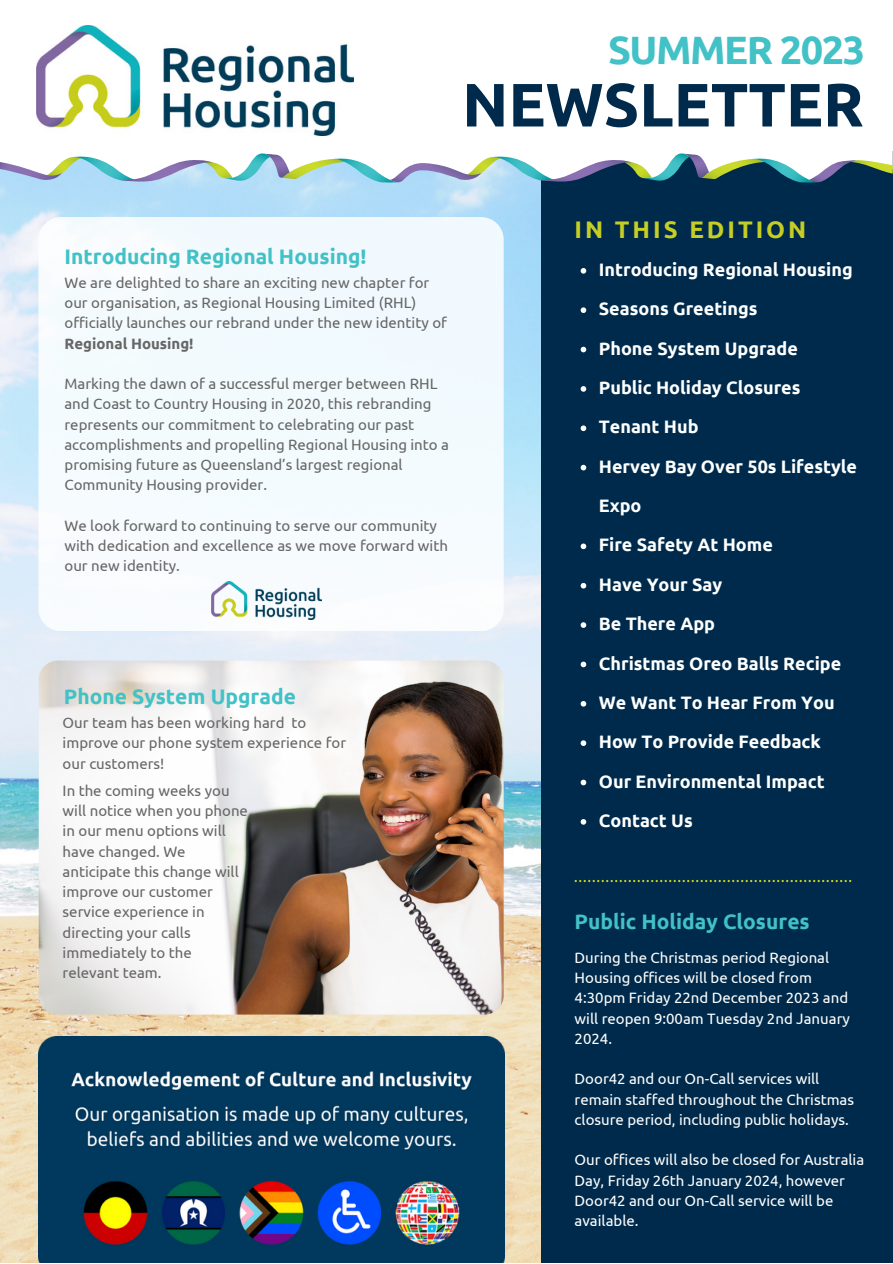
<style>
.page{position:relative;width:893px;height:1264px;background:#fff}
.page>*{position:absolute;margin:0;border:0;box-sizing:border-box;transform-origin:0 0}
.t1{font:700 61.2px "Ubuntu";color:#002a4b}
.t2{font:700 39.6px "Ubuntu";letter-spacing:-.035em;color:#42c1c7}
.t3{font:700 24px "Ubuntu";letter-spacing:.125em;color:#c6ce23}
.t4{font:700 21px "Ubuntu";color:#42c1c7}
.t5{font:700 18px/39.3px "Ubuntu";color:#feffff}
.t6{font:15px/20.2px "Ubuntu";color:#666}
.t7{font:15px/20.2px "Ubuntu";color:#feffff}
.s1{font-weight:700}
</style>
<div class="page">
<div style="left:0;top:0;width:892px;height:1262px;background:#002a4b"></div>
<img style="left:0;top:182px;width:541px;height:1080px">
<div style="left:0;top:0;width:892px;height:151px;background:#fff"></div>
<div style="left:38px;top:217px;width:465px;height:414px;background:#f3fbfe;border-radius:22px"></div>
<img style="left:36px;top:25px;width:317px;height:110px">
<svg style="left:0;top:151px;width:892px;height:31px;background:#b2c8cd"></svg>
<svg style="left:574px;top:879px;width:277px;height:3px"></svg>
<img style="left:211px;top:581px;width:110px;height:38px">
<img style="left:38px;top:1036px;width:466px;height:226px">
<img style="left:39px;top:660px;width:464px;height:354px">
<svg style="left:580px;top:268px;width:6px;height:6px"></svg>
<svg style="left:580px;top:307px;width:6px;height:6px"></svg>
<svg style="left:580px;top:347px;width:6px;height:5px"></svg>
<svg style="left:580px;top:386px;width:6px;height:6px"></svg>
<svg style="left:580px;top:425px;width:6px;height:6px"></svg>
<svg style="left:580px;top:465px;width:6px;height:5px"></svg>
<svg style="left:580px;top:543px;width:6px;height:6px"></svg>
<svg style="left:580px;top:583px;width:6px;height:5px"></svg>
<svg style="left:580px;top:622px;width:6px;height:6px"></svg>
<svg style="left:580px;top:661px;width:6px;height:6px"></svg>
<svg style="left:580px;top:701px;width:6px;height:5px"></svg>
<svg style="left:580px;top:740px;width:6px;height:6px"></svg>
<svg style="left:580px;top:779px;width:6px;height:6px"></svg>
<svg style="left:580px;top:819px;width:6px;height:5px"></svg>
<p class="t2" style="left:608px;top:27px;width:259px">SUMMER 2023</p>
<p class="t1" style="left:462px;top:69px;width:403px">NEWSLETTER</p>
<p class="t4" style="left:64px;top:245px;width:303px">Introducing Regional Housing!</p>
<p class="t6" style="left:64px;top:272px;width:384px">We are delighted to share an exciting new chapter for our organisation, as Regional Housing Limited (RHL) officially launches our rebrand under the new identity of <span class="s1">Regional Housing!</span></p>
<p class="t6" style="left:64px;top:373px;width:386px">Marking the dawn of a successful merger between RHL and Coast to Country Housing in 2020, this rebranding represents our commitment to celebrating our past accomplishments and propelling Regional Housing into a promising future as Queensland’s largest regional Community Housing provider.</p>
<p class="t6" style="left:64px;top:515px;width:385px">We look forward to continuing to serve our community with dedication and excellence as we move forward with our new identity.</p>
<p class="t4" style="left:64px;top:684px;width:234px">Phone System Upgrade</p>
<p class="t6" style="left:63px;top:712px;width:285px">Our team has been working hard to improve our phone system experience for our customers!</p>
<p class="t6" style="left:63px;top:780px;width:187px">In the coming weeks you will notice when you phone in our menu options will have changed. We anticipate this change will improve our customer service experience in directing your calls immediately to the relevant team.</p>
<p class="t3" style="left:574px;top:216px;width:233px">IN THIS EDITION</p>
<p class="t5" style="left:598px;top:249px;width:255px">Introducing Regional Housing</p>
<p class="t5" style="left:598px;top:289px;width:160px">Seasons Greetings</p>
<p class="t5" style="left:598px;top:328px;width:200px">Phone System Upgrade</p>
<p class="t5" style="left:598px;top:367px;width:203px">Public Holiday Closures</p>
<p class="t5" style="left:598px;top:407px;width:101px">Tenant Hub</p>
<p class="t5" style="left:598px;top:446px;width:260px">Hervey Bay Over 50s Lifestyle<br>Expo</p>
<p class="t5" style="left:598px;top:525px;width:175px">Fire Safety At Home</p>
<p class="t5" style="left:598px;top:564px;width:125px">Have Your Say</p>
<p class="t5" style="left:598px;top:603px;width:118px">Be There App</p>
<p class="t5" style="left:598px;top:643px;width:244px">Christmas Oreo Balls Recipe</p>
<p class="t5" style="left:598px;top:682px;width:237px">We Want To Hear From You</p>
<p class="t5" style="left:598px;top:722px;width:224px">How To Provide Feedback</p>
<p class="t5" style="left:598px;top:761px;width:227px">Our Environmental Impact</p>
<p class="t5" style="left:598px;top:800px;width:95px">Contact Us</p>
<p class="t4" style="left:574px;top:909px;width:237px">Public Holiday Closures</p>
<p class="t7" style="left:574px;top:947px;width:277px">During the Christmas period Regional<br>Housing offices will be closed from<br>4:30pm Friday 22nd December 2023 and will reopen 9:00am Tuesday 2nd January<br>2024.</p>
<p class="t7" style="left:574px;top:1068px;width:281px">Door42 and our On-Call services will remain staffed throughout the Christmas closure period, including public holidays.</p>
<p class="t7" style="left:574px;top:1149px;width:291px">Our offices will also be closed for Australia Day, Friday 26th January 2024, however Door42 and our On-Call service will be available.</p>
</div>
